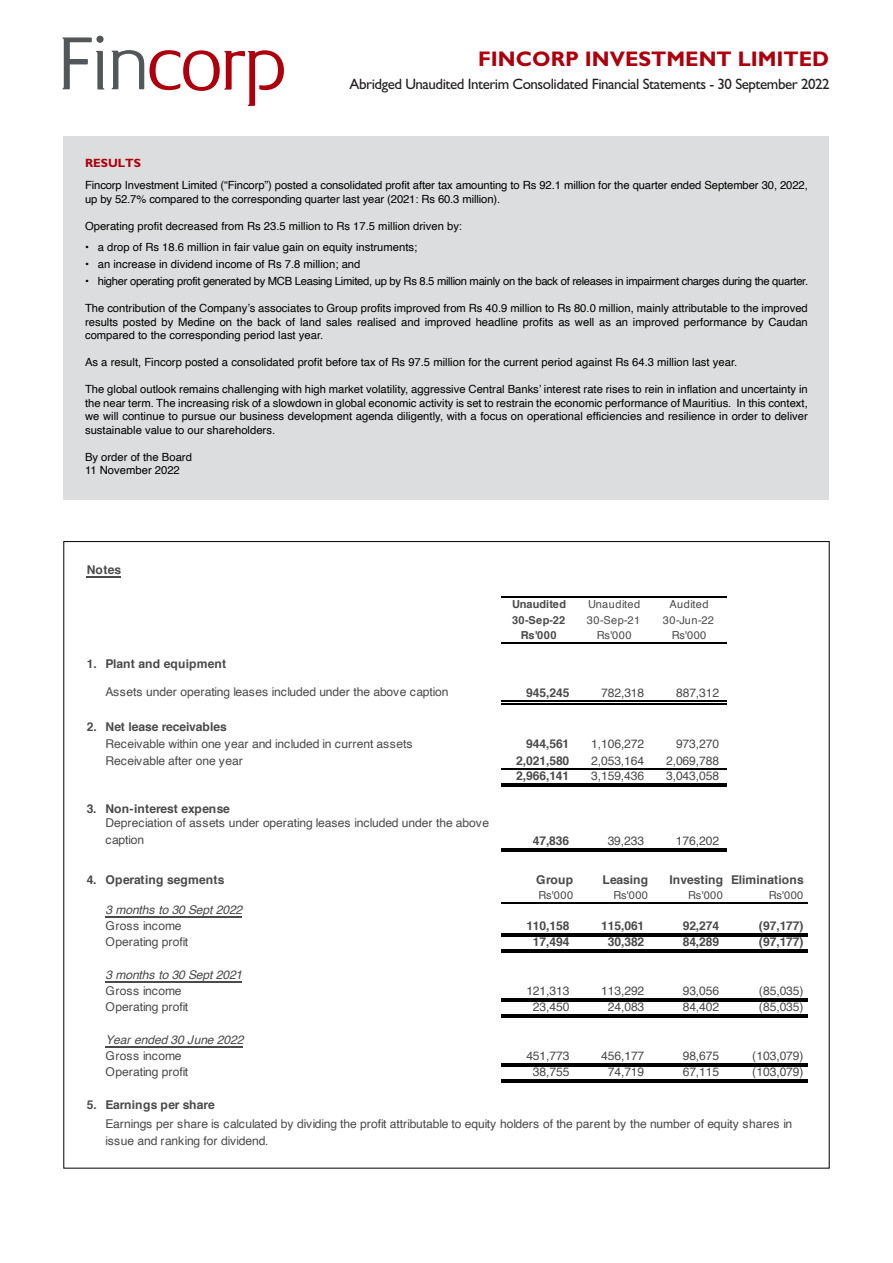
<style>
.page{position:relative;width:893px;height:1263px;background:#fff}
.page>*{position:absolute;margin:0;border:0;box-sizing:border-box;transform-origin:0 0}
.t1{font:700 21.15px "Gill Sans Std";color:#ad000c}
.t2{font:15px "Gill Sans Std";letter-spacing:-.03em;color:#231f20}
.t3{font:12.15px/16.5px "Helvetica";letter-spacing:-.01em;color:#4a4a4a}
.t4{font:700 12.15px "Helvetica";letter-spacing:-.01em;color:#4a4a4a}
.t5{font:italic 12.15px "Helvetica";letter-spacing:-.01em;color:#4a4a4a}
.t6{font:700 12.15px "Helvetica";letter-spacing:.01em;color:#4a4a4a}
.t7{font:700 12.15px "Helvetica";letter-spacing:.02em;color:#4a4a4a}
.t8{font:700 12px "Gill Sans Std";color:#ad000c}
.t9{font:11.25px/13.5px "Helvetica";color:#000}
.t10{font:11.25px "Helvetica";letter-spacing:-.025em;color:#000}
.t11{font:10.95px "Helvetica";letter-spacing:.045em;color:#4a4a4a}
.t12{font:700 10.95px "Helvetica";letter-spacing:.035em;color:#4a4a4a}
.t13{font:700 10.95px "Helvetica";letter-spacing:-.01em;color:#4a4a4a}
</style>
<div class="page">
<svg style="left:111px;top:50px;width:173px;height:56px"></svg>
<svg style="left:62px;top:36px;width:43px;height:54px"></svg>
<hr style="left:87px;top:576px;width:34px;height:1px;background:#4a4a4a">
<hr style="left:106px;top:916px;width:136px;height:2px;background:#4a4a4a">
<hr style="left:106px;top:981px;width:136px;height:2px;background:#4a4a4a">
<hr style="left:106px;top:1046px;width:137px;height:2px;background:#4a4a4a">
<hr style="left:501px;top:596px;width:226px;height:1px;background:#000">
<hr style="left:501px;top:642px;width:226px;height:1px;background:#000">
<hr style="left:501px;top:701px;width:226px;height:1px;background:#000">
<hr style="left:501px;top:703px;width:226px;height:1px;background:#000">
<hr style="left:501px;top:768px;width:226px;height:1px;background:#000">
<hr style="left:501px;top:783px;width:226px;height:1px;background:#000">
<hr style="left:501px;top:785px;width:226px;height:2px;background:#000">
<hr style="left:501px;top:848px;width:226px;height:1px;background:#000">
<hr style="left:501px;top:850px;width:226px;height:2px;background:#000">
<hr style="left:501px;top:902px;width:306px;height:1px;background:#000">
<hr style="left:501px;top:933px;width:306px;height:1px;background:#000">
<hr style="left:501px;top:935px;width:306px;height:1px;background:#000">
<hr style="left:501px;top:950px;width:306px;height:1px;background:#000">
<hr style="left:501px;top:952px;width:306px;height:1px;background:#000">
<hr style="left:501px;top:998px;width:306px;height:1px;background:#000">
<hr style="left:501px;top:1000px;width:306px;height:1px;background:#000">
<hr style="left:501px;top:1015px;width:306px;height:1px;background:#000">
<hr style="left:501px;top:1017px;width:306px;height:1px;background:#000">
<hr style="left:501px;top:1063px;width:306px;height:1px;background:#000">
<hr style="left:501px;top:1065px;width:306px;height:1px;background:#000">
<hr style="left:501px;top:1080px;width:306px;height:1px;background:#000">
<hr style="left:501px;top:1082px;width:306px;height:1px;background:#000">
<div style="left:64px;top:136px;width:765px;height:364px;background:#dcddde"></div>
<h1 class="t1" style="left:478px;top:46px;width:353px">FINCORP INVESTMENT LIMITED</h1>
<h2 class="t2" style="left:350px;top:76px;width:482px">Abridged Unaudited Interim Consolidated Financial Statements - 30 September 2022</h2>
<p class="t8" style="left:85px;top:156px;width:58px">RESULTS</p>
<p class="t9" style="left:85px;top:179px;width:724px">Fincorp Investment Limited (“Fincorp”) posted a consolidated profit after tax amounting to Rs 92.1 million for the quarter ended September 30, 2022, up by 52.7% compared to the corresponding quarter last year (2021: Rs 60.3 million).</p>
<p class="t9" style="left:85px;top:220px;width:379px">Operating profit decreased from Rs 23.5 million to Rs 17.5 million driven by:</p>
<p class="t9" style="left:85px;top:241px;width:334px">• a drop of Rs 18.6 million in fair value gain on equity instruments;</p>
<p class="t9" style="left:85px;top:258px;width:277px">• an increase in dividend income of Rs 7.8 million; and</p>
<p class="t10" style="left:85px;top:273px;width:725px">• higher operating profit generated by MCB Leasing Limited, up by Rs 8.5 million mainly on the back of releases in impairment charges during the quarter.</p>
<p class="t9" style="left:85px;top:302px;width:724px;text-align:justify">The contribution of the Company’s associates to Group profits improved from Rs 40.9 million to Rs 80.0 million, mainly attributable to the improved results posted by Medine on the back of land sales realised and improved headline profits as well as an improved performance by Caudan compared to the corresponding period last year.</p>
<p class="t9" style="left:85px;top:356px;width:654px">As a result, Fincorp posted a consolidated profit before tax of Rs 97.5 million for the current period against Rs 64.3 million last year.</p>
<p class="t9" style="left:85px;top:383px;width:724px;text-align:justify">The global outlook remains challenging with high market volatility, aggressive Central Banks’ interest rate rises to rein in inflation and uncertainty in the near term. The increasing risk of a slowdown in global economic activity is set to restrain the economic performance of Mauritius. In this context, we will continue to pursue our business development agenda diligently, with a focus on operational efficiencies and resilience in order to deliver sustainable value to our shareholders.</p>
<p class="t9" style="left:85px;top:451px;width:108px">By order of the Board<br>11 November 2022</p>
<p class="t4" style="left:87px;top:560px;width:36px">Notes</p>
<p class="t13" style="left:512px;top:595px;width:56px">Unaudited</p>
<p class="t11" style="left:588px;top:596px;width:54px">Unaudited</p>
<p class="t11" style="left:669px;top:596px;width:41px">Audited</p>
<p class="t12" style="left:512px;top:611px;width:55px">30-Sep-22</p>
<p class="t11" style="left:587px;top:611px;width:55px">30-Sep-21</p>
<p class="t11" style="left:663px;top:611px;width:53px">30-Jun-22</p>
<p class="t12" style="left:521px;top:626px;width:37px">Rs'000</p>
<p class="t11" style="left:597px;top:627px;width:36px">Rs'000</p>
<p class="t11" style="left:672px;top:627px;width:36px">Rs'000</p>
<p class="t6" style="left:87px;top:654px;width:141px">1. Plant and equipment</p>
<p class="t3" style="left:106px;top:684px;width:344px">Assets under operating leases included under the above caption</p>
<p class="t4" style="left:526px;top:683px;width:45px">945,245</p>
<p class="t3" style="left:601px;top:685px;width:45px">782,318</p>
<p class="t3" style="left:676px;top:685px;width:45px">887,312</p>
<p class="t4" style="left:87px;top:716px;width:142px">2. Net lease receivables</p>
<p class="t3" style="left:106px;top:736px;width:308px">Receivable within one year and included in current assets</p>
<p class="t4" style="left:526px;top:734px;width:45px">944,561</p>
<p class="t3" style="left:591px;top:736px;width:55px">1,106,272</p>
<p class="t3" style="left:676px;top:736px;width:45px">973,270</p>
<p class="t3" style="left:105px;top:752px;width:139px">Receivable after one year</p>
<p class="t4" style="left:516px;top:750px;width:55px">2,021,580</p>
<p class="t3" style="left:591px;top:752px;width:55px">2,053,164</p>
<p class="t3" style="left:666px;top:752px;width:55px">2,069,788</p>
<p class="t4" style="left:516px;top:766px;width:55px">2,966,141</p>
<p class="t3" style="left:591px;top:768px;width:55px">3,159,436</p>
<p class="t3" style="left:666px;top:768px;width:55px">3,043,058</p>
<p class="t4" style="left:87px;top:799px;width:145px">3. Non-interest expense</p>
<p class="t3" style="left:105px;top:815px;width:385px">Depreciation of assets under operating leases included under the above caption</p>
<p class="t4" style="left:533px;top:831px;width:38px">47,836</p>
<p class="t3" style="left:608px;top:833px;width:38px">39,233</p>
<p class="t3" style="left:676px;top:833px;width:45px">176,202</p>
<p class="t7" style="left:87px;top:869px;width:139px">4. Operating segments</p>
<p class="t4" style="left:536px;top:869px;width:39px">Group</p>
<p class="t4" style="left:602px;top:869px;width:47px">Leasing</p>
<p class="t4" style="left:669px;top:869px;width:136px">Investing Eliminations</p>
<p class="t11" style="left:538px;top:887px;width:36px">Rs'000</p>
<p class="t11" style="left:613px;top:887px;width:36px">Rs'000</p>
<p class="t11" style="left:688px;top:887px;width:36px">Rs'000</p>
<p class="t11" style="left:769px;top:887px;width:36px">Rs'000</p>
<p class="t5" style="left:106px;top:901px;width:138px">3 months to 30 Sept 2022</p>
<p class="t3" style="left:106px;top:918px;width:78px">Gross income</p>
<p class="t4" style="left:526px;top:916px;width:45px">110,158</p>
<p class="t4" style="left:601px;top:916px;width:45px">115,061</p>
<p class="t4" style="left:683px;top:916px;width:38px">92,274</p>
<p class="t4" style="left:759px;top:916px;width:46px">(97,177)</p>
<p class="t3" style="left:106px;top:934px;width:84px">Operating profit</p>
<p class="t4" style="left:533px;top:932px;width:38px">17,494</p>
<p class="t4" style="left:608px;top:932px;width:38px">30,382</p>
<p class="t4" style="left:683px;top:932px;width:38px">84,289</p>
<p class="t4" style="left:759px;top:932px;width:46px">(97,177)</p>
<p class="t5" style="left:106px;top:966px;width:138px">3 months to 30 Sept 2021</p>
<p class="t3" style="left:106px;top:983px;width:78px">Gross income</p>
<p class="t3" style="left:526px;top:983px;width:45px">121,313</p>
<p class="t3" style="left:601px;top:983px;width:45px">113,292</p>
<p class="t3" style="left:683px;top:983px;width:38px">93,056</p>
<p class="t3" style="left:759px;top:983px;width:46px">(85,035)</p>
<p class="t3" style="left:106px;top:999px;width:84px">Operating profit</p>
<p class="t3" style="left:533px;top:999px;width:38px">23,450</p>
<p class="t3" style="left:608px;top:999px;width:38px">24,083</p>
<p class="t3" style="left:683px;top:999px;width:38px">84,402</p>
<p class="t3" style="left:759px;top:999px;width:46px">(85,035)</p>
<p class="t5" style="left:106px;top:1030px;width:139px">Year ended 30 June 2022</p>
<p class="t3" style="left:106px;top:1048px;width:78px">Gross income</p>
<p class="t3" style="left:526px;top:1048px;width:45px">451,773</p>
<p class="t3" style="left:601px;top:1048px;width:45px">456,177</p>
<p class="t3" style="left:683px;top:1048px;width:38px">98,675</p>
<p class="t3" style="left:752px;top:1048px;width:53px">(103,079)</p>
<p class="t3" style="left:106px;top:1064px;width:84px">Operating profit</p>
<p class="t3" style="left:533px;top:1064px;width:38px">38,755</p>
<p class="t3" style="left:608px;top:1064px;width:38px">74,719</p>
<p class="t3" style="left:683px;top:1064px;width:38px">67,115</p>
<p class="t3" style="left:752px;top:1064px;width:53px">(103,079)</p>
<p class="t4" style="left:87px;top:1095px;width:129px">5. Earnings per share</p>
<p class="t3" style="left:105px;top:1116px;width:688px">Earnings per share is calculated by dividing the profit attributable to equity holders of the parent by the number of equity shares in issue and ranking for dividend.</p>
</div>
